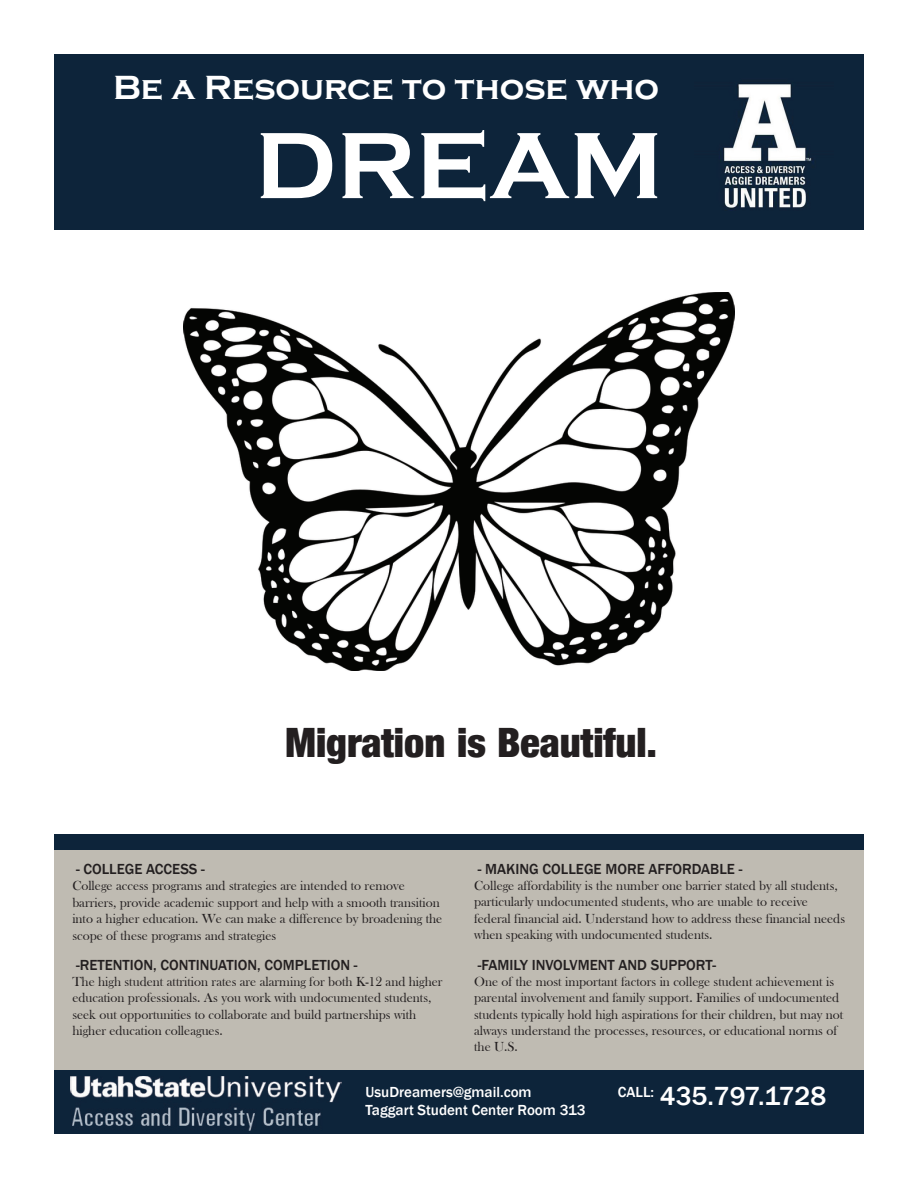
<style>
.page{position:relative;width:918px;height:1188px;background:#fff}
.page>*{position:absolute;margin:0;border:0;box-sizing:border-box;transform-origin:0 0}
.t1{font:700 97.5px "Copperplate Gothic";color:#fff}
.t2{font:40.5px "Harvest";color:#231f20}
.t3{font:700 34.5px "Copperplate Gothic";color:#fff}
.t4{font:500 27px "Franklin Gothic";color:#fff}
.t5{font:500 15px "Franklin Gothic";color:#231f20}
.t6{font:500 15px "Franklin Gothic";color:#fff}
.t7{font:13.5px/16.2px "Bask Old Face";color:#231f20}
</style>
<div class="page">
<div style="left:54px;top:850px;width:810px;height:220px;background:#bfbbb2"></div>
<div style="left:54px;top:1070px;width:810px;height:64px;background:#0d243a"></div>
<div style="left:54px;top:54px;width:810px;height:176px;background:#0d243a"></div>
<div style="left:54px;top:835px;width:810px;height:15px;background:#0d243a"></div>
<img style="left:71px;top:1076px;width:270px;height:55px">
<img style="left:723px;top:83px;width:89px;height:126px">
<img style="left:184px;top:292px;width:550px;height:379px">
<h3 class="t3" style="left:113px;top:68px;width:548px">Be a Resource to those who</h3>
<h1 class="t1" style="left:255px;top:112px;width:410px">DREAM</h1>
<h2 class="t2" style="left:285px;top:720px;width:373px">Migration is Beautiful.</h2>
<p class="t5" style="left:76px;top:860px;width:130px">- COLLEGE ACCESS -</p>
<p class="t7" style="left:72px;top:878px;width:371px">College access programs and strategies are intended to remove barriers, provide academic support and help with a smooth transition into a higher education. We can make a difference by broadening the scope of these programs and strategies</p>
<p class="t5" style="left:478px;top:860px;width:266px">- MAKING COLLEGE MORE AFFORDABLE -</p>
<p class="t7" style="left:474px;top:878px;width:373px">College affordability is the number one barrier stated by all students, particularly undocumented students, who are unable to receive federal financial aid. Understand how to address these financial needs when speaking with undocumented students.</p>
<p class="t5" style="left:76px;top:956px;width:283px">-RETENTION, CONTINUATION, COMPLETION -</p>
<p class="t7" style="left:72px;top:974px;width:372px">The high student attrition rates are alarming for both K-12 and higher education professionals. As you work with undocumented students, seek out opportunities to collaborate and build partnerships with higher education colleagues.</p>
<p class="t5" style="left:478px;top:956px;width:240px">-FAMILY INVOLVMENT AND SUPPORT-</p>
<p class="t7" style="left:474px;top:974px;width:371px">One of the most important factors in college student achievement is parental involvement and family support. Families of undocumented students typically hold high aspirations for their children, but may not always understand the processes, resources, or educational norms of the U.S.</p>
<p class="t6" style="left:366px;top:1082px;width:168px">UsuDreamers@gmail.com</p>
<p class="t6" style="left:618px;top:1082px;width:38px">CALL:</p>
<p class="t6" style="left:366px;top:1100px;width:222px">Taggart Student Center Room 313</p>
<h3 class="t4" style="left:660px;top:1079px;width:168px">435.797.1728</h3>
</div>
